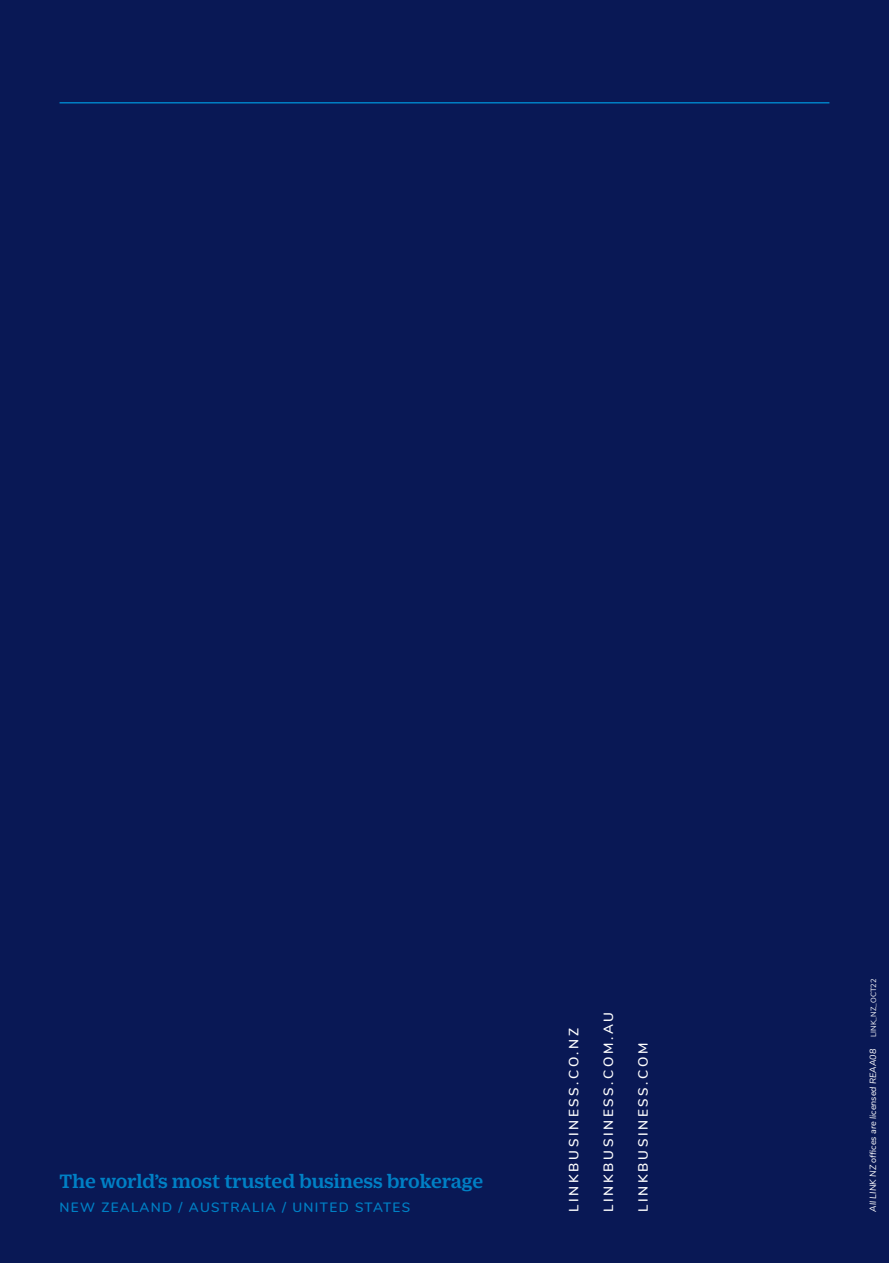
<style>
.page{position:relative;width:889px;height:1263px;background:#091855}
.page>*{position:absolute;margin:0;border:0;box-sizing:border-box;transform-origin:0 0}
.t1{font:500 21px "Duplicate Ionic";letter-spacing:-.005em;color:#0080c5}
.BodyCopy{font:600 13.5px "Nunito";letter-spacing:.2em;color:#fff}
.t2{font:600 13.5px "Nunito";letter-spacing:.1em;color:#0080c5}
.BodyCopy-2{font:italic 9px "Nunito";color:#fff}
.BodyCopy-3{font:7.5px "Nunito";letter-spacing:.01em;color:#fff}
</style>
<div class="page">
<hr style="left:60px;top:102px;width:769px;height:2px;background:#0080c5">
<p class="t1" style="left:60px;top:1166px;width:425px">The world’s most trusted business brokerage</p>
<p class="t2" style="left:60px;top:1198px;width:352px">NEW ZEALAND / AUSTRALIA / UNITED STATES</p>
<p class="BodyCopy" style="left:564px;top:1212px;width:186px;rotate:-90deg">LINKBUSINESS.CO.NZ</p>
<p class="BodyCopy" style="left:598px;top:1212px;width:202px;rotate:-90deg">LINKBUSINESS.COM.AU</p>
<p class="BodyCopy" style="left:633px;top:1212px;width:171px;rotate:-90deg">LINKBUSINESS.COM</p>
<p class="BodyCopy-3" style="left:868px;top:1037px;width:60px;rotate:-90deg">LINK_NZ_OCT22</p>
<p class="BodyCopy-2" style="left:866px;top:1212px;width:164px;rotate:-90deg">All LINK NZ offices are licensed REAA08</p>
</div>
